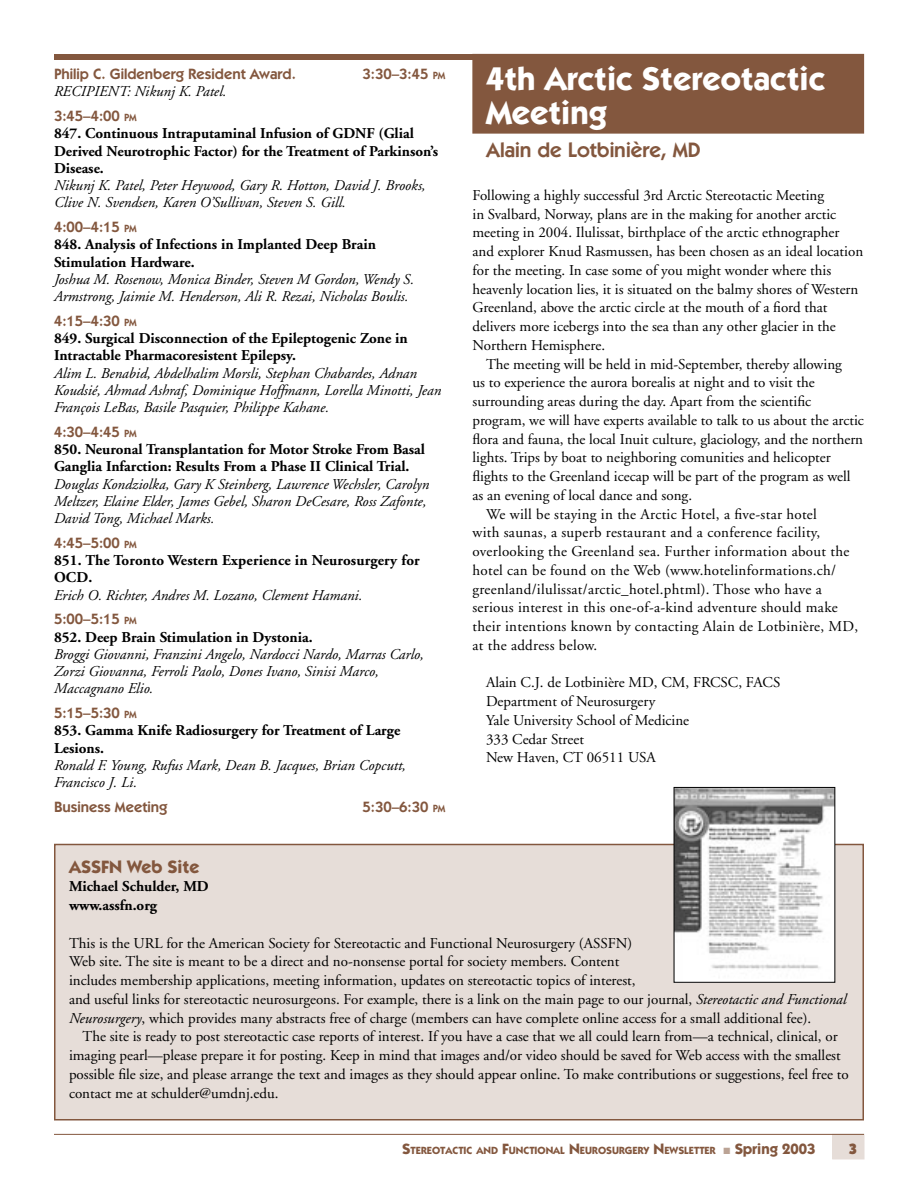
<style>
.page{position:relative;width:918px;height:1188px;background:#fff}
.page>*{position:absolute;margin:0;border:0;box-sizing:border-box;transform-origin:0 0}
.story_reverse_title{font:700 33px/34.5px "Itc Kabel";color:#fff}
.article_author{font:600 21px "Itc Kabel";color:#83573e}
.Heading_12pt{font:700 18px "Itc Kabel";color:#83573e}
.t1{font:15px/18.8px "Adobe Garamond";color:#000}
.meeting_high_italic{font:italic 15px/17.2px "Adobe Garamond";color:#000}
.meeting_high_bold{font:700 15px/17.2px "Adobe Garamond";color:#000}
.t2{font:15px/18.8px "Adobe Garamond";letter-spacing:.02em;color:#000}
.meeting_high_head{font:600 15px "Itc Kabel";color:#83573e}
.basic_bold{font:700 15px "Adobe Garamond";color:#000}
.t3{font:700 15px "Itc Kabel";color:#83573e}
.t4{font:900 15px "Itc Kabel";color:#83573e}
.t5{font:700 10.5px "Itc Kabel";color:#83573e}
.s1{font-size:10.5px}
.s2{font-style:italic}
.s3{font-size:15px}
</style>
<div class="page">
<div style="left:833px;top:1134px;width:31px;height:25px;background:#e6ddd8"></div>
<div style="left:832px;top:1134px;width:32px;height:25px;border:1px solid #e6ddd8"></div>
<hr style="left:54px;top:1134px;width:810px;height:1px;background:#83573e">
<div style="left:54px;top:54px;width:810px;height:6px;background:#83573e"></div>
<div style="left:473px;top:54px;width:391px;height:79px;background:#83573e"></div>
<div style="left:55px;top:844px;width:808px;height:276px;background:#e6ddd8"></div>
<div style="left:54px;top:844px;width:810px;height:276px;border:2px solid #83573e"></div>
<img style="left:676px;top:789px;width:157px;height:192px">
<div style="left:674px;top:787px;width:161px;height:196px;border:1px solid #000"></div>
<p class="meeting_high_head" style="left:54px;top:65px;width:243px">Philip C. Gildenberg Resident Award.</p>
<p class="meeting_high_head" style="left:363px;top:65px;width:84px">3:30–3:45 <span class="s1">PM</span></p>
<p class="meeting_high_italic" style="left:54px;top:83px;width:174px">RECIPIENT: Nikunj K. Patel.</p>
<p class="meeting_high_head" style="left:54px;top:107px;width:84px">3:45–4:00 <span class="s1">PM</span></p>
<p class="meeting_high_bold" style="left:54px;top:125px;width:386px">847. Continuous Intraputaminal Infusion of GDNF (Glial<br>Derived Neurotrophic Factor) for the Treatment of Parkinson’s<br>Disease.</p>
<p class="meeting_high_italic" style="left:54px;top:177px;width:373px">Nikunj K. Patel, Peter Heywood, Gary R. Hotton, David J. Brooks,<br>Clive N. Svendsen, Karen O’Sullivan, Steven S. Gill.</p>
<p class="meeting_high_head" style="left:54px;top:218px;width:84px">4:00–4:15 <span class="s1">PM</span></p>
<p class="meeting_high_bold" style="left:54px;top:236px;width:323px">848. Analysis of Infections in Implanted Deep Brain<br>Stimulation Hardware.</p>
<p class="meeting_high_italic" style="left:54px;top:271px;width:362px">Joshua M. Rosenow, Monica Binder, Steven M Gordon, Wendy S.<br>Armstrong, Jaimie M. Henderson, Ali R. Rezai, Nicholas Boulis.</p>
<p class="meeting_high_head" style="left:54px;top:312px;width:84px">4:15–4:30 <span class="s1">PM</span></p>
<p class="meeting_high_bold" style="left:54px;top:330px;width:355px">849. Surgical Disconnection of the Epileptogenic Zone in<br>Intractable Pharmacoresistent Epilepsy.</p>
<p class="meeting_high_italic" style="left:54px;top:365px;width:389px">Alim L. Benabid, Abdelhalim Morsli, Stephan Chabardes, Adnan<br>Koudsié, Ahmad Ashraf, Dominique Hoffmann, Lorella Minotti, Jean<br>François LeBas, Basile Pasquier, Philippe Kahane.</p>
<p class="meeting_high_head" style="left:54px;top:423px;width:84px">4:30–4:45 <span class="s1">PM</span></p>
<p class="meeting_high_bold" style="left:54px;top:441px;width:373px">850. Neuronal Transplantation for Motor Stroke From Basal<br>Ganglia Infarction: Results From a Phase II Clinical Trial.</p>
<p class="meeting_high_italic" style="left:54px;top:476px;width:377px">Douglas Kondziolka, Gary K Steinberg, Lawrence Wechsler, Carolyn<br>Meltzer, Elaine Elder, James Gebel, Sharon DeCesare, Ross Zafonte,<br>David Tong, Michael Marks.</p>
<p class="meeting_high_head" style="left:54px;top:534px;width:84px">4:45–5:00 <span class="s1">PM</span></p>
<p class="meeting_high_bold" style="left:54px;top:552px;width:367px">851. The Toronto Western Experience in Neurosurgery for<br>OCD.</p>
<p class="meeting_high_italic" style="left:54px;top:587px;width:310px">Erich O. Richter, Andres M. Lozano, Clement Hamani.</p>
<p class="meeting_high_head" style="left:54px;top:610px;width:84px">5:00–5:15 <span class="s1">PM</span></p>
<p class="meeting_high_bold" style="left:54px;top:628px;width:260px">852. Deep Brain Stimulation in Dystonia.</p>
<p class="meeting_high_italic" style="left:54px;top:646px;width:371px">Broggi Giovanni, Franzini Angelo, Nardocci Nardo, Marras Carlo,<br>Zorzi Giovanna, Ferroli Paolo, Dones Ivano, Sinisi Marco,<br>Maccagnano Elio.</p>
<p class="meeting_high_head" style="left:54px;top:704px;width:84px">5:15–5:30 <span class="s1">PM</span></p>
<p class="meeting_high_bold" style="left:54px;top:722px;width:348px">853. Gamma Knife Radiosurgery for Treatment of Large<br>Lesions.</p>
<p class="meeting_high_italic" style="left:54px;top:757px;width:354px">Ronald F. Young, Rufus Mark, Dean B. Jacques, Brian Copcutt,<br>Francisco J. Li.</p>
<p class="meeting_high_head" style="left:54px;top:798px;width:115px">Business Meeting</p>
<p class="meeting_high_head" style="left:363px;top:798px;width:84px">5:30–6:30 <span class="s1">PM</span></p>
<p class="story_reverse_title" style="left:486px;top:61px;width:341px">4th Arctic Stereotactic<br>Meeting</p>
<p class="article_author" style="left:486px;top:138px;width:216px">Alain de Lotbinière, MD</p>
<p class="t1" style="left:472px;top:186px;width:392px">Following a highly successful 3rd Arctic Stereotactic Meeting<br>in Svalbard, Norway, plans are in the making for another arctic meeting in 2004. Ilulissat, birthplace of the arctic ethnographer and explorer Knud Rasmussen, has been chosen as an ideal location for the meeting. In case some of you might wonder where this heavenly location lies, it is situated on the balmy shores of Western Greenland, above the arctic circle at the mouth of a fiord that delivers more icebergs into the sea than any other glacier in the Northern Hemisphere.</p>
<p class="t1" style="left:472px;top:355px;width:393px;text-indent:14px">The meeting will be held in mid-September, thereby allowing<br>us to experience the aurora borealis at night and to visit the surrounding areas during the day. Apart from the scientific program, we will have experts available to talk to us about the arctic flora and fauna, the local Inuit culture, glaciology, and the northern lights. Trips by boat to neighboring comunities and helicopter flights to the Greenland icecap will be part of the program as well as an evening of local dance and song.</p>
<p class="t2" style="left:472px;top:505px;width:387px;text-indent:14px">We will be staying in the Arctic Hotel, a five-star hotel<br>with saunas, a superb restaurant and a conference facility, overlooking the Greenland sea. Further information about the hotel can be found on the Web (www.hotelinformations.ch/ greenland/ilulissat/arctic_hotel.phtml). Those who have a serious interest in this one-of-a-kind adventure should make their intentions known by contacting Alain de Lotbinière, MD, at the address below.</p>
<p class="t1" style="left:486px;top:674px;width:296px">Alain C.J. de Lotbinière MD, CM, FRCSC, FACS</p>
<p class="t1" style="left:486px;top:692px;width:171px">Department of Neurosurgery</p>
<p class="t1" style="left:486px;top:711px;width:205px">Yale University School of Medicine</p>
<p class="t1" style="left:486px;top:730px;width:99px">333 Cedar Street</p>
<p class="t1" style="left:486px;top:749px;width:171px">New Haven, CT 06511 USA</p>
<p class="Heading_12pt" style="left:69px;top:856px;width:132px">ASSFN Web Site</p>
<p class="basic_bold" style="left:69px;top:878px;width:141px">Michael Schulder, MD</p>
<p class="basic_bold" style="left:69px;top:897px;width:90px">www.assfn.org</p>
<p class="t1" style="left:69px;top:934px;width:779px">This is the URL for the American Society for Stereotactic and Functional Neurosurgery (ASSFN)<br>Web site. The site is meant to be a direct and no-nonsense portal for society members. Content<br>includes membership applications, meeting information, updates on stereotactic topics of interest,<br>and useful links for stereotactic neurosurgeons. For example, there is a link on the main page to our journal, <span class="s2">Stereotactic and Functional Neurosurgery</span>, which provides many abstracts free of charge (members can have complete online access for a small additional fee).</p>
<p class="t1" style="left:69px;top:1028px;width:781px;text-indent:14px">The site is ready to post stereotactic case reports of interest. If you have a case that we all could learn from—a technical, clinical, or imaging pearl—please prepare it for posting. Keep in mind that images and/or video should be saved for Web access with the smallest possible file size, and please arrange the text and images as they should appear online. To make contributions or suggestions, feel free to contact me at schulder@umdnj.edu.</p>
<p class="t5" style="left:402px;top:1144px;width:315px"><span class="s3">S</span>TEREOTACTIC AND <span class="s3">F</span>UNCTIONAL <span class="s3">N</span>EUROSURGERY <span class="s3">N</span>EWSLETTER</p>
<p class="t3" style="left:735px;top:1139px;width:82px">Spring 2003</p>
<p class="t4" style="left:849px;top:1139px;width:10px">3</p>
</div>
